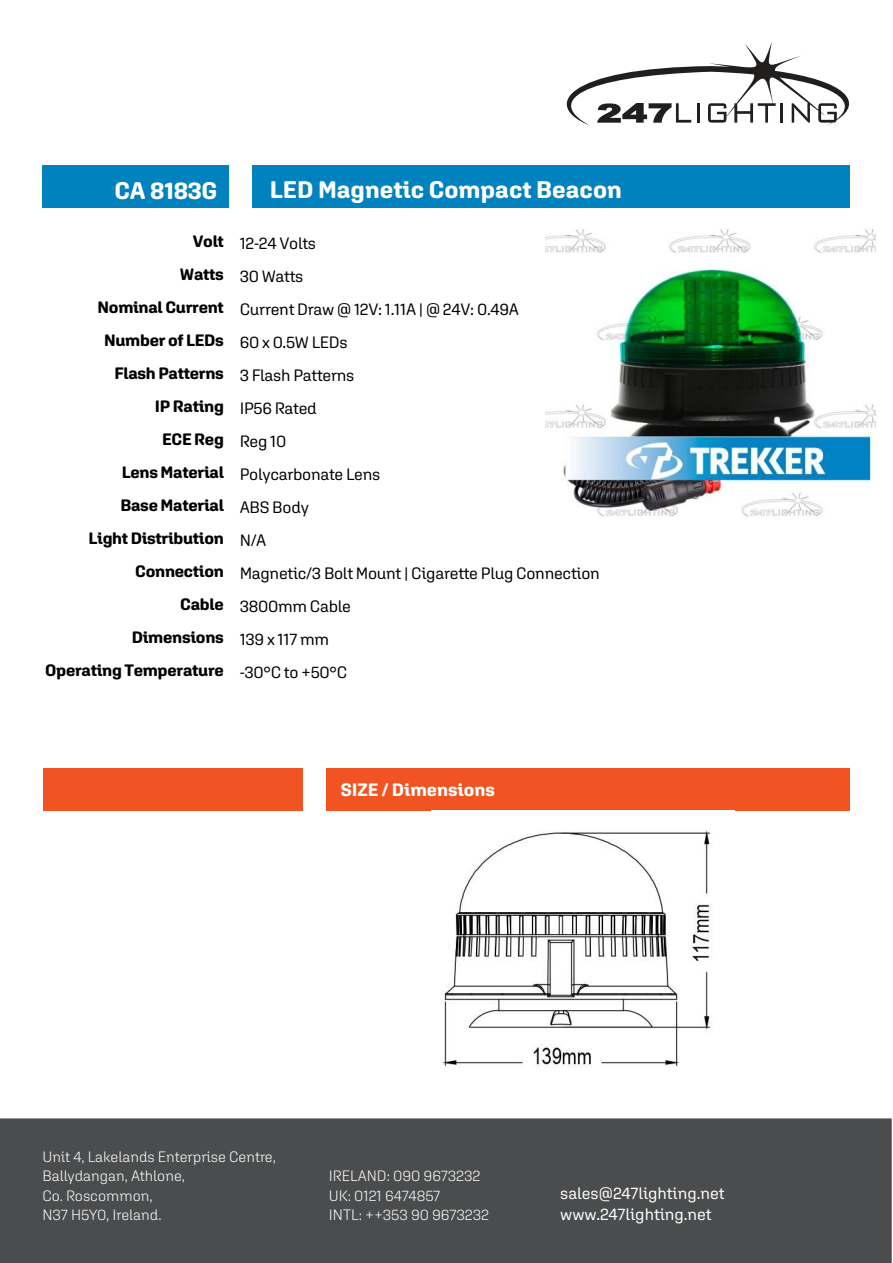
<style>
.page{position:relative;width:893px;height:1263px;background:#fff}
.page>*{position:absolute;margin:0;border:0;box-sizing:border-box;transform-origin:0 0}
.t1{font:700 24px "Aglet Sans";color:#fff}
.t2{font:700 18px "Aglet Sans";color:#fff}
.t3{font:16.5px/33px "Aglet Sans";letter-spacing:-.015em;color:#000}
.t4{font:700 16.5px/33px "Aglet Sans";letter-spacing:-.015em;color:#000;text-align:right}
.t5{font:16.5px/21px "Aglet Sans";color:#fff}
.t6{font:300 15px/19.5px "Aglet Sans";color:#fff}
</style>
<div class="page">
<div style="left:0;top:1118px;width:892px;height:145px;background:#4b4c4d"></div>
<div style="left:42px;top:166px;width:186px;height:42px;background:#0082bf"></div>
<div style="left:252px;top:166px;width:598px;height:42px;background:#0082bf"></div>
<svg style="left:566px;top:42px;width:284px;height:83px"></svg>
<div style="left:43px;top:768px;width:259px;height:43px;background:#f15322"></div>
<div style="left:326px;top:768px;width:524px;height:43px;background:#f15322"></div>
<img style="left:432px;top:810px;width:302px;height:257px">
<img style="left:546px;top:229px;width:330px;height:288px">
<h1 class="t1" style="left:114px;top:177px;width:105px">CA 8183G</h1>
<h1 class="t1" style="left:270px;top:175px;width:354px">LED Magnetic Compact Beacon</h1>
<p class="t4" style="left:45px;top:224px;width:180px">Volt<br>Watts<br>Nominal Current<br>Number of LEDs<br>Flash Patterns<br>IP Rating<br>ECE Reg<br>Lens Material<br>Base Material<br>Light Distribution<br>Connection<br>Cable<br>Dimensions<br>Operating Temperature</p>
<p class="t3" style="left:240px;top:226px;width:362px">12-24 Volts<br>30 Watts<br>Current Draw @ 12V: 1.11A | @ 24V: 0.49A<br>60 x 0.5W LEDs<br>3 Flash Patterns<br>IP56 Rated<br>Reg 10<br>Polycarbonate Lens<br>ABS Body<br>N/A<br>Magnetic/3 Bolt Mount | Cigarette Plug Connection<br>3800mm Cable<br>139 x 117 mm<br>-30°C to +50°C</p>
<p class="t2" style="left:341px;top:778px;width:156px">SIZE / Dimensions</p>
<p class="t6" style="left:43px;top:1147px;width:235px">Unit 4, Lakelands Enterprise Centre,<br>Ballydangan, Athlone,<br>Co. Roscommon,<br>N37 H5Y0, Ireland.</p>
<p class="t6" style="left:329px;top:1166px;width:162px">IRELAND: 090 9673232<br>UK: 0121 6474857<br>INTL: ++353 90 9673232</p>
<p class="t5" style="left:560px;top:1183px;width:166px">sales@247lighting.net www.247lighting.net</p>
</div>
